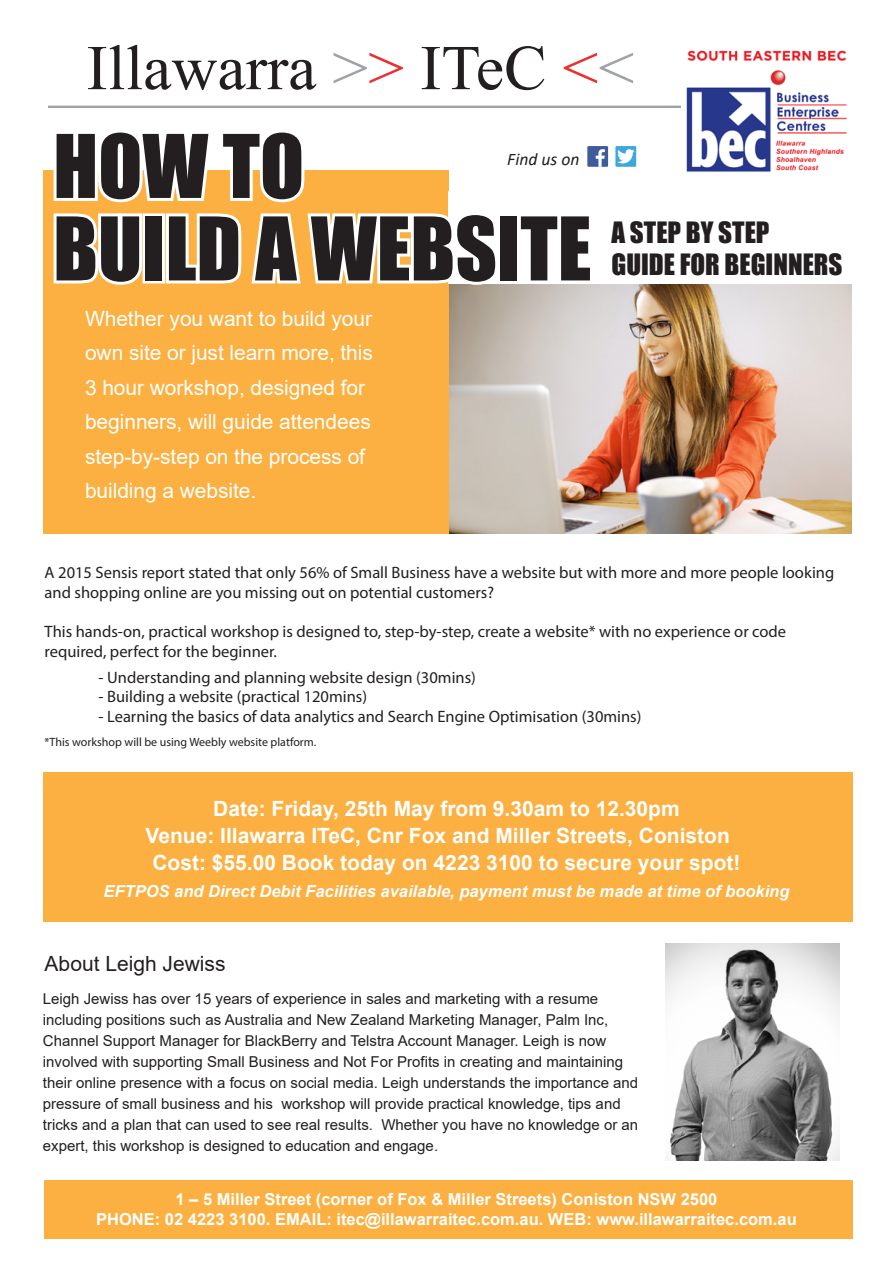
<style>
.page{position:relative;width:893px;height:1263px;background:#fff}
.page>*{position:absolute;margin:0;border:0;box-sizing:border-box;transform-origin:0 0}
.t1{font:81px "Impact";color:#231f20}
.t2{font:63.75px "Times New Roman";color:#231f20}
.t3{font:27px "Impact";color:#231f20}
.t4{font:21px/34.5px "Arial";letter-spacing:-.005em;color:#fff}
.t5{font:700 21px/27px "Arial";color:#fff;text-align:center}
.t6{font:21px "Arial";color:#231f20}
.t7{font:italic 17.7px "Calibri";color:#231f20}
.t8{font:16.5px/19.8px "Myriad Pro";color:#231f20}
.t9{font:700 16.5px/19.8px "Arial";color:#fff;text-align:center}
.t10{font:italic 700 16.5px "Arial";color:#fff}
.t11{font:15px/21px "Arial";color:#231f20}
.t12{font:12px "Myriad Pro";color:#231f20}
.s1{color:#9fa2a9}
.s2{color:#ec2f2f}
</style>
<div class="page">
<img style="left:448px;top:284px;width:403px;height:250px">
<div style="left:43px;top:170px;width:405px;height:364px;background:#fbb041"></div>
<svg style="left:515px;top:284px;width:81px;height:2px"></svg>
<svg style="left:53px;top:170px;width:450px;height:180px"></svg>
<div style="left:44px;top:772px;width:809px;height:149px;background:#fbb041"></div>
<div style="left:587px;top:146px;width:21px;height:21px;background:#3e5b9c"></div>
<svg style="left:596px;top:149px;width:9px;height:18px"></svg>
<div style="left:615px;top:146px;width:21px;height:21px;background:#3da7de"></div>
<svg style="left:617px;top:149px;width:18px;height:14px"></svg>
<div style="left:45px;top:1180px;width:808px;height:59px;background:#fbb041"></div>
<hr style="left:48px;top:106px;width:634px;height:2px;background:#9fa2a9">
<img style="left:665px;top:943px;width:174px;height:218px">
<img style="left:686px;top:50px;width:161px;height:122px">
<h2 class="t2" style="left:86px;top:23px;width:549px">Illawarra <span class="s1">&gt;</span><span class="s2">&gt;</span> ITeC <span class="s2">&lt;</span><span class="s1">&lt;</span></h2>
<h1 class="t1" style="left:53px;top:103px;width:252px">HOW TO</h1>
<p class="t7" style="left:507px;top:147px;width:74px">Find us on</p>
<h1 class="t1" style="left:53px;top:186px;width:540px">BUILD A WEBSITE</h1>
<h3 class="t4" style="left:85px;top:301px;width:289px">Whether you want to build your own site or just learn more, this<br>3 hour workshop, designed for beginners, will guide attendees step-by-step on the process of building a website.</h3>
<h3 class="t3" style="left:611px;top:211px;width:160px">A STEP BY STEP</h3>
<h3 class="t3" style="left:611px;top:244px;width:232px">GUIDE FOR BEGINNERS</h3>
<p class="t8" style="left:45px;top:562px;width:791px">A 2015 Sensis report stated that only 56% of Small Business have a website but with more and more people looking and shopping online are you missing out on potential customers?</p>
<p class="t8" style="left:45px;top:622px;width:743px">This hands-on, practical workshop is designed to, step-by-step, create a website* with no experience or code required, perfect for the beginner.</p>
<p class="t8" style="left:99px;top:667px;width:379px">- Understanding and planning website design (30mins)</p>
<p class="t8" style="left:99px;top:687px;width:270px">- Building a website (practical 120mins)</p>
<p class="t8" style="left:99px;top:706px;width:544px">- Learning the basics of data analytics and Search Engine Optimisation (30mins)</p>
<p class="t12" style="left:45px;top:735px;width:273px">*This workshop will be using Weebly website platform.</p>
<h3 class="t5" style="left:146px;top:795px;width:596px">Date: Friday, 25th May from 9.30am to 12.30pm<br>Venue: Illawarra ITeC, Cnr Fox and Miller Streets, Coniston<br>Cost: $55.00 Book today on 4223 3100 to secure your spot!</h3>
<p class="t10" style="left:104px;top:880px;width:687px">EFTPOS and Direct Debit Facilities available, payment must be made at time of booking</p>
<h3 class="t6" style="left:45px;top:949px;width:182px">About Leigh Jewiss</h3>
<p class="t11" style="left:43px;top:988px;width:597px">Leigh Jewiss has over 15 years of experience in sales and marketing with a resume including positions such as Australia and New Zealand Marketing Manager, Palm Inc, Channel Support Manager for BlackBerry and Telstra Account Manager. Leigh is now involved with supporting Small Business and Not For Profits in creating and maintaining their online presence with a focus on social media. Leigh understands the importance and pressure of small business and his workshop will provide practical knowledge, tips and tricks and a plan that can used to see real results. Whether you have no knowledge or an expert, this workshop is designed to education and engage.</p>
<p class="t9" style="left:96px;top:1190px;width:702px">1 – 5 Miller Street (corner of Fox &amp; Miller Streets) Coniston NSW 2500<br>PHONE: 02 4223 3100. EMAIL: itec@illawarraitec.com.au. WEB: www.illawarraitec.com.au</p>
</div>
